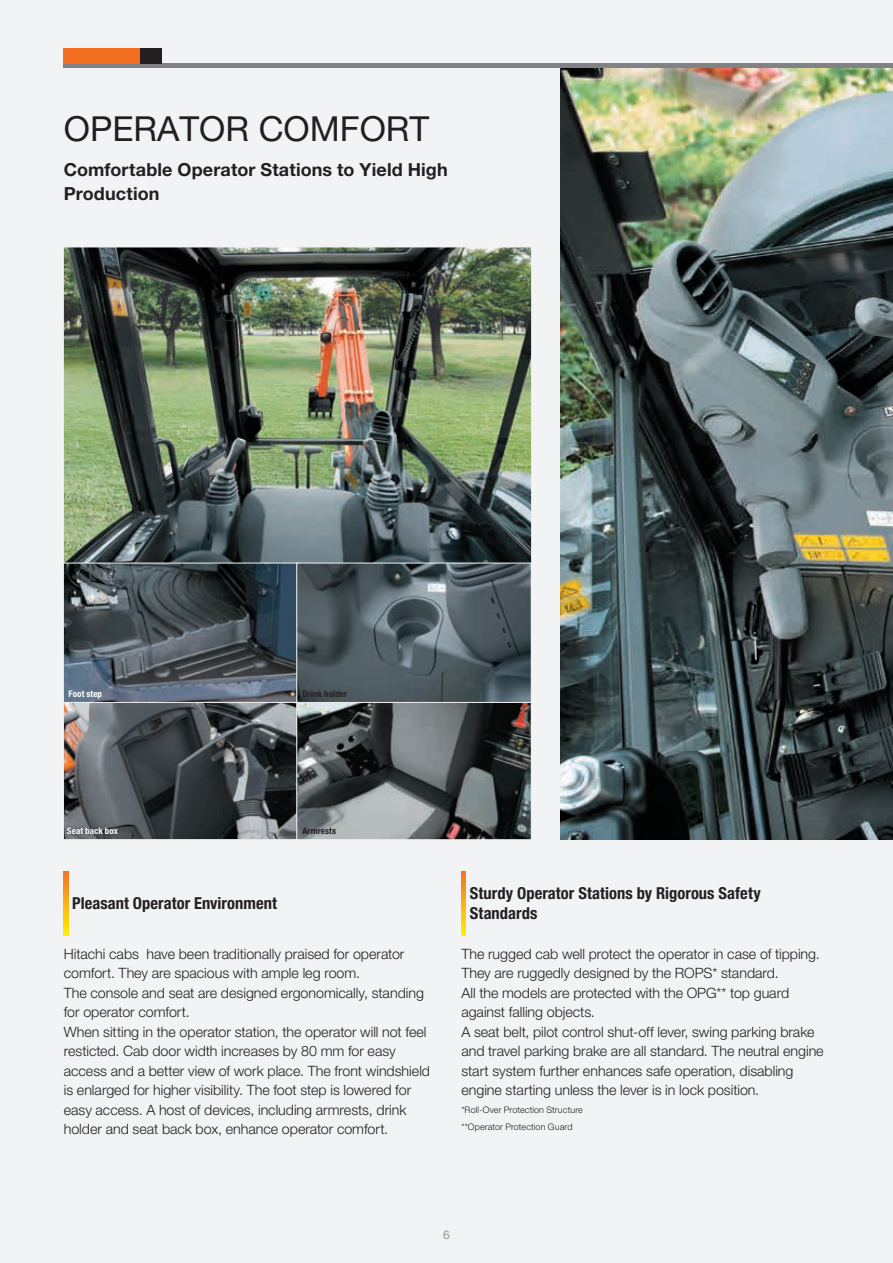
<style>
.page{position:relative;width:893px;height:1263px;background:#f2f3f4}
.page>*{position:absolute;margin:0;border:0;box-sizing:border-box;transform-origin:0 0}
.t1{font:34.5px "Helvetica Neue LT Pro";color:#231f20}
.t2{font:700 18px/24px "Helvetica Neue LT Pro";letter-spacing:.005em;color:#231f20}
.t3{font:700 condensed 16.5px/19.5px "Helvetica Neue LT Pro";letter-spacing:.005em;color:#231f20}
.t4{font:300 14.25px/19.5px "Helvetica Neue";color:#231f20}
.t5{font:12px "Helvetica Neue LT Pro";color:#939598}
.t6{font:300 9px/16.5px "Helvetica Neue";letter-spacing:.015em;color:#231f20}
.t7{font:700 condensed 9px "Helvetica Neue LT Pro";letter-spacing:.015em;color:#fff}
.t8{font:700 condensed 9px "Helvetica Neue LT Pro";letter-spacing:.015em;color:#231f20}
</style>
<div class="page">
<img style="left:561px;top:68px;width:332px;height:771px">
<hr style="left:64px;top:64px;width:829px;height:4px;background:#808285">
<div style="left:64px;top:48px;width:77px;height:16px;background:#f36e21"></div>
<div style="left:141px;top:48px;width:21px;height:16px;background:#231f20"></div>
<svg style="left:64px;top:872px;width:4px;height:63px"></svg>
<svg style="left:461px;top:872px;width:5px;height:63px"></svg>
<img style="left:63px;top:247px;width:469px;height:315px">
<svg style="left:63px;top:562px;width:469px;height:278px;background:#52595e"></svg>
<div style="left:65px;top:825px;width:55px;height:11px;background:#231f20;opacity:.75"></div>
<h1 class="t1" style="left:64px;top:108px;width:367px">OPERATOR COMFORT</h1>
<p class="t2" style="left:64px;top:157px;width:385px">Comfortable Operator Stations to Yield High<br>Production</p>
<p class="t7" style="left:68px;top:688px;width:35px">Foot step</p>
<p class="t8" style="left:302px;top:688px;width:46px">Drink holder</p>
<p class="t7" style="left:67px;top:825px;width:52px">Seat back box</p>
<p class="t8" style="left:302px;top:825px;width:35px">Armrests</p>
<p class="t3" style="left:72px;top:893px;width:206px">Pleasant Operator Environment</p>
<p class="t4" style="left:64px;top:944px;width:368px">Hitachi cabs have been traditionally praised for operator comfort. They are spacious with ample leg room.<br>The console and seat are designed ergonomically, standing for operator comfort.<br>When sitting in the operator station, the operator will not feel resticted. Cab door width increases by 80 mm for easy access and a better view of work place. The front windshield is enlarged for higher visibility. The foot step is lowered for easy access. A host of devices, including armrests, drink holder and seat back box, enhance operator comfort.</p>
<p class="t3" style="left:470px;top:883px;width:292px">Sturdy Operator Stations by Rigorous Safety<br>Standards</p>
<p class="t4" style="left:461px;top:944px;width:364px">The rugged cab well protect the operator in case of tipping.<br>They are ruggedly designed by the ROPS* standard.<br>All the models are protected with the OPG** top guard against falling objects.<br>A seat belt, pilot control shut-off lever, swing parking brake and travel parking brake are all standard. The neutral engine start system further enhances safe operation, disabling engine starting unless the lever is in lock position.</p>
<p class="t6" style="left:461px;top:1101px;width:123px">*Roll-Over Protection Structure **Operator Protection Guard</p>
<p class="t5" style="left:443px;top:1228px;width:8px">6</p>
</div>
